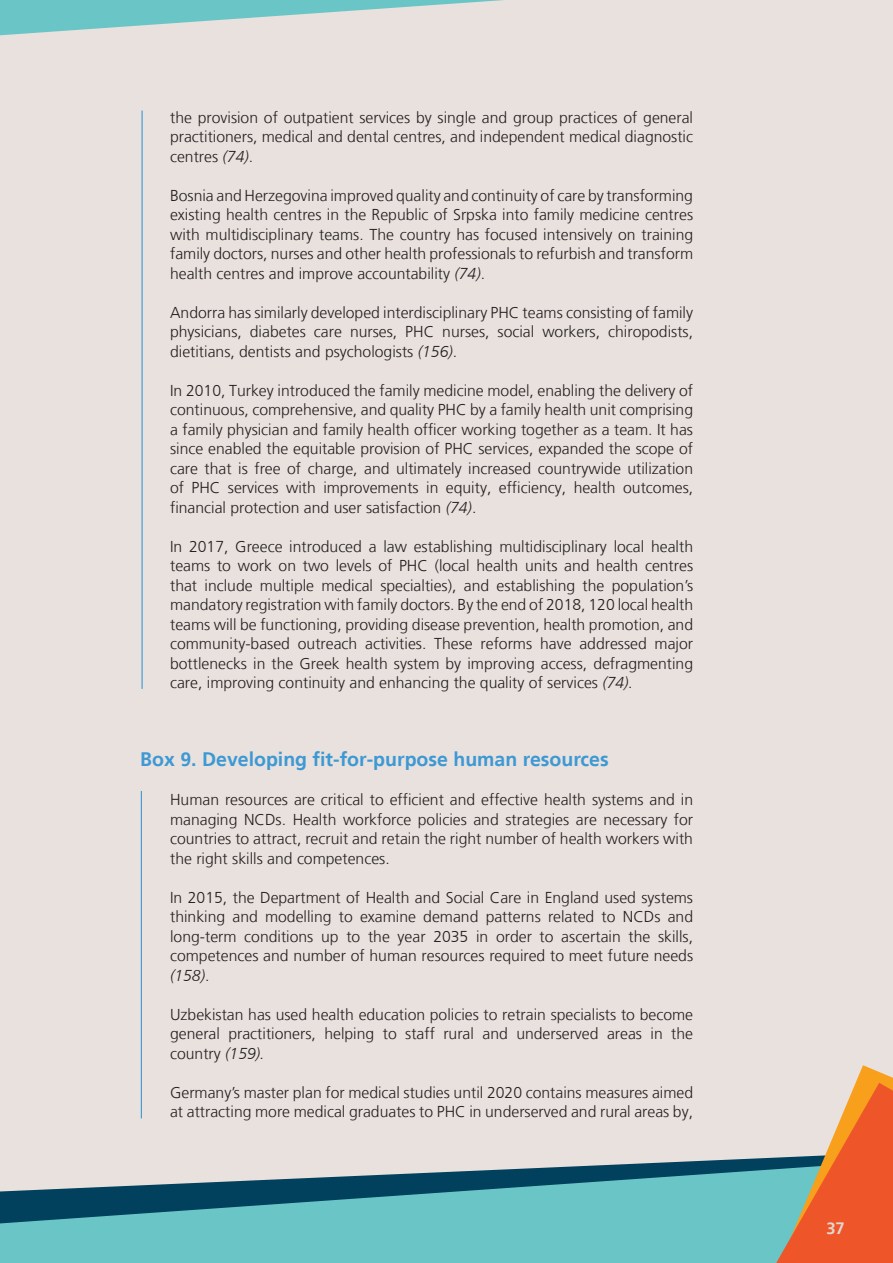
<style>
.page{position:relative;width:893px;height:1263px;background:#e9e1dd}
.page>*{position:absolute;margin:0;border:0;box-sizing:border-box;transform-origin:0 0}
.Panel_overskrift{font:700 19.5px "Frutiger LT";color:#3d99d4}
.t1{font:700 16.5px "Frutiger LT";color:#e1d6d0}
.Panel_tekst{font:300 15.75px/19.5px "Frutiger LT";color:#231f20;text-align:justify}
.s1{font-style:italic}
</style>
<div class="page">
<svg style="left:0;top:0;width:504px;height:36px"></svg>
<svg style="left:0;top:1163px;width:636px;height:100px;background:#64aab0"></svg>
<svg style="left:855px;top:1065px;width:38px;height:18px"></svg>
<svg style="left:636px;top:1083px;width:257px;height:180px"></svg>
<hr style="left:142px;top:111px;width:1px;height:578px;background:#2491d0">
<hr style="left:141px;top:791px;width:1px;height:327px;background:#2491d0">
<p class="Panel_tekst" style="left:170px;top:108px;width:525px">the provision of outpatient services by single and group practices of general practitioners, medical and dental centres, and independent medical diagnostic centres <span class="s1">(74)</span>.</p>
<p class="Panel_tekst" style="left:170px;top:186px;width:525px">Bosnia and Herzegovina improved quality and continuity of care by transforming existing health centres in the Republic of Srpska into family medicine centres with multidisciplinary teams. The country has focused intensively on training family doctors, nurses and other health professionals to refurbish and transform health centres and improve accountability <span class="s1">(74)</span>.</p>
<p class="Panel_tekst" style="left:170px;top:303px;width:524px">Andorra has similarly developed interdisciplinary PHC teams consisting of family physicians, diabetes care nurses, PHC nurses, social workers, chiropodists, dietitians, dentists and psychologists <span class="s1">(156)</span>.</p>
<p class="Panel_tekst" style="left:170px;top:381px;width:525px">In 2010, Turkey introduced the family medicine model, enabling the delivery of continuous, comprehensive, and quality PHC by a family health unit comprising a family physician and family health officer working together as a team. It has since enabled the equitable provision of PHC services, expanded the scope of care that is free of charge, and ultimately increased countrywide utilization of PHC services with improvements in equity, efficiency, health outcomes, financial protection and user satisfaction <span class="s1">(74)</span>.</p>
<p class="Panel_tekst" style="left:170px;top:537px;width:525px">In 2017, Greece introduced a law establishing multidisciplinary local health teams to work on two levels of PHC (local health units and health centres that include multiple medical specialties), and establishing the population’s mandatory registration with family doctors. By the end of 2018, 120 local health teams will be functioning, providing disease prevention, health promotion, and community-based outreach activities. These reforms have addressed major bottlenecks in the Greek health system by improving access, defragmenting care, improving continuity and enhancing the quality of services <span class="s1">(74).</span></p>
<p class="Panel_overskrift" style="left:140px;top:748px;width:470px">Box 9. Developing fit-for-purpose human resources</p>
<p class="Panel_tekst" style="left:170px;top:790px;width:525px">Human resources are critical to efficient and effective health systems and in managing NCDs. Health workforce policies and strategies are necessary for countries to attract, recruit and retain the right number of health workers with the right skills and competences.</p>
<p class="Panel_tekst" style="left:170px;top:888px;width:525px">In 2015, the Department of Health and Social Care in England used systems thinking and modelling to examine demand patterns related to NCDs and long-term conditions up to the year 2035 in order to ascertain the skills, competences and number of human resources required to meet future needs <span class="s1">(158)</span>.</p>
<p class="Panel_tekst" style="left:170px;top:1005px;width:524px">Uzbekistan has used health education policies to retrain specialists to become general practitioners, helping to staff rural and underserved areas in the country <span class="s1">(159).</span></p>
<p class="Panel_tekst" style="left:170px;top:1083px;width:525px">Germany’s master plan for medical studies until 2020 contains measures aimed at attracting more medical graduates to PHC in underserved and rural areas by,</p>
<p class="t1" style="left:826px;top:1219px;width:20px">37</p>
</div>
